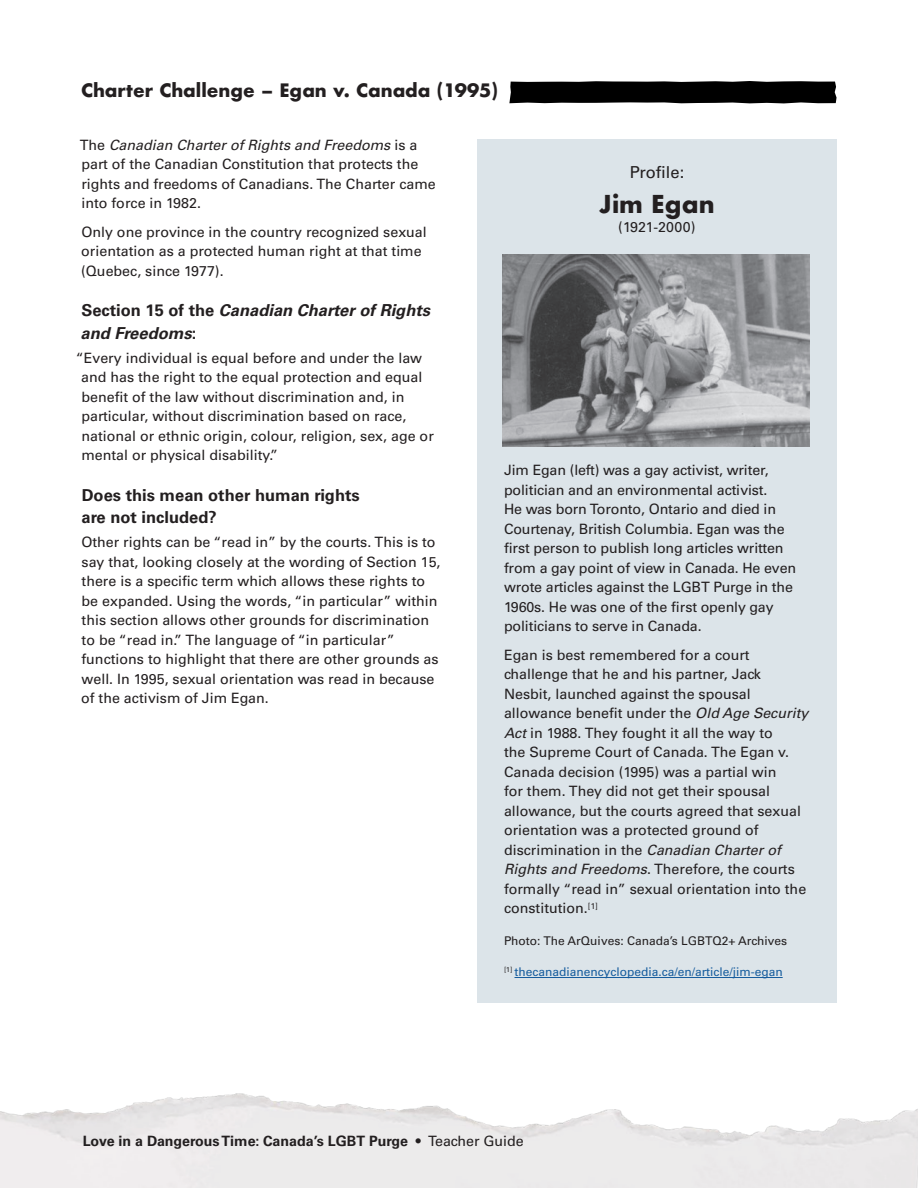
<style>
.page{position:relative;width:918px;height:1188px;background:#fff}
.page>*{position:absolute;margin:0;border:0;box-sizing:border-box;transform-origin:0 0}
.Profile_Name{font:700 24px "Futura";color:#231f20}
.Heading_3{font:700 18px "Futura";color:#231f20}
.Heading_4{font:italic 700 16.5px/22.5px "Univers LT Pro 65";color:#231f20}
.Heading_4-2{font:700 16.5px/22.5px "Univers LT Pro 65";color:#231f20}
.Profile_Header{font:16.5px "Univers LT Pro 55 Roman";color:#231f20}
.Body{font:14.25px/19.5px "Univers LT Pro 55 Roman";color:#231f20}
.t1{font:700 14.25px "Univers LT Pro 65";color:#231f20}
.t2{font:12px "Univers LT Pro 55 Roman";color:#175d9e}
.t3{font:12px "Univers LT Pro 55 Roman";color:#231f20}
.s1{font-family:"Univers LT Pro 55";font-style:italic}
.s2{font-style:normal}
.s3{font-family:"Univers LT Pro 55 Roman";font-weight:400}
</style>
<div class="page">
<svg style="left:509px;top:81px;width:328px;height:22px;background:#0a0a0a"></svg>
<div style="left:477px;top:139px;width:360px;height:864px;background:#dce4e9"></div>
<hr style="left:514px;top:977px;width:269px;height:1px;background:#175d9e">
<img style="left:503px;top:254px;width:306px;height:192px">
<p class="Heading_3" style="left:81px;top:78px;width:419px">Charter Challenge – Egan v. Canada (1995)</p>
<p class="Body" style="left:80px;top:134px;width:357px">The <span class="s1">Canadian Charter of Rights and Freedoms</span> is a part of the Canadian Constitution that protects the rights and freedoms of Canadians. The Charter came into force in 1982.</p>
<p class="Body" style="left:81px;top:221px;width:347px">Only one province in the country recognized sexual orientation as a protected human right at that time (Quebec, since 1977).</p>
<p class="Heading_4" style="left:81px;top:298px;width:351px"><span class="s2">Section 15 of the</span> Canadian Charter of Rights and Freedoms<span class="s2">:</span></p>
<p class="Body" style="left:81px;top:347px;width:354px;text-indent:-5px">“Every individual is equal before and under the law and has the right to the equal protection and equal benefit of the law without discrimination and, in particular, without discrimination based on race, national or ethnic origin, colour, religion, sex, age or mental or physical disability.”</p>
<p class="Heading_4-2" style="left:81px;top:483px;width:280px">Does this mean other human rights are not included?</p>
<p class="Body" style="left:81px;top:532px;width:361px">Other rights can be “read in” by the courts. This is to say that, looking closely at the wording of Section 15, there is a specific term which allows these rights to be expanded. Using the words, “in particular” within this section allows other grounds for discrimination to be “read in.” The language of “in particular” functions to highlight that there are other grounds as well. In 1995, sexual orientation was read in because of the activism of Jim Egan.</p>
<p class="Profile_Header" style="left:630px;top:161px;width:56px">Profile:</p>
<p class="Profile_Name" style="left:599px;top:186px;width:117px">Jim Egan</p>
<p class="Body" style="left:618px;top:217px;width:79px">(1921-2000)</p>
<p class="Body" style="left:504px;top:460px;width:294px">Jim Egan (left) was a gay activist, writer, politician and an environmental activist.<br>He was born Toronto, Ontario and died in Courtenay, British Columbia. Egan was the first person to publish long articles written from a gay point of view in Canada. He even wrote articles against the LGBT Purge in the 1960s. He was one of the first openly gay politicians to serve in Canada.</p>
<p class="Body" style="left:504px;top:644px;width:306px">Egan is best remembered for a court challenge that he and his partner, Jack Nesbit, launched against the spousal allowance benefit under the <span class="s1">Old Age Security Act</span> in 1988. They fought it all the way to<br>the Supreme Court of Canada. The Egan v.<br>Canada decision (1995) was a partial win<br>for them. They did not get their spousal allowance, but the courts agreed that sexual orientation was a protected ground of discrimination in the <span class="s1">Canadian Charter of Rights and Freedoms</span>. Therefore, the courts formally “read in” sexual orientation into the constitution.<sup>[1]</sup></p>
<p class="t3" style="left:504px;top:932px;width:285px">Photo: The ArQuives: Canada’s LGBTQ2+ Archives</p>
<p class="t2" style="left:504px;top:964px;width:280px"><sup>[1]</sup> thecanadianencyclopedia.ca/en/article/jim-egan</p>
<p class="t1" style="left:83px;top:1131px;width:443px">Love in a Dangerous Time: Canada’s LGBT Purge <span class="s3">• Teacher Guide</span></p>
</div>
